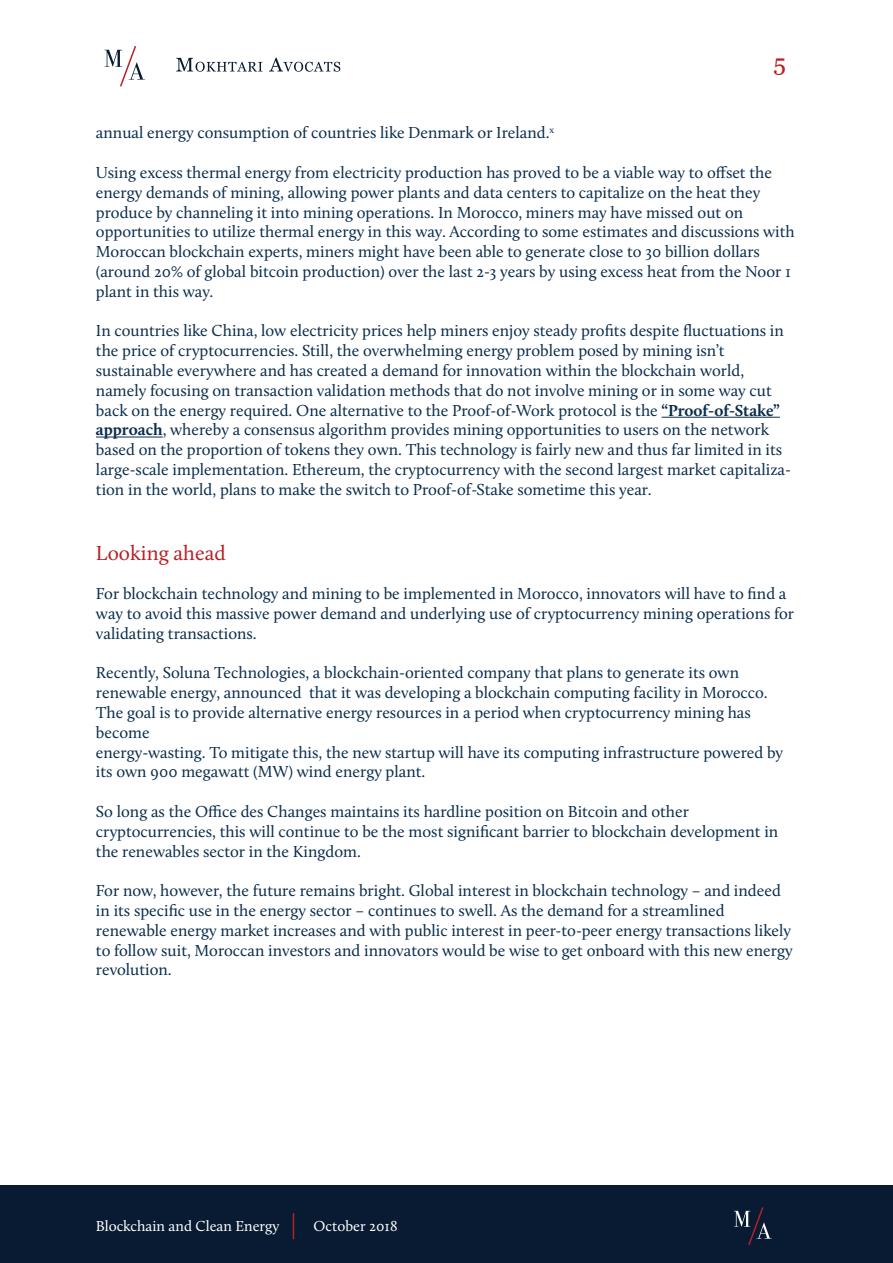
<style>
.page{position:relative;width:893px;height:1263px;background:#fff}
.page>*{position:absolute;margin:0;border:0;box-sizing:border-box;transform-origin:0 0}
.t1{font:23.55px "Georgia";color:#b62025}
.t2{font:21px "Calluna";color:#b62025}
.t3{font:16.5px/19.8px "Calluna";color:#0a2d4c}
.t4{font:15px "Calluna";color:#fff}
.s1{font-weight:700}
</style>
<div class="page">
<div style="left:0;top:1185px;width:893px;height:78px;background:#091b32"></div>
<svg style="left:176px;top:58px;width:86px;height:14px"></svg>
<svg style="left:269px;top:58px;width:71px;height:14px"></svg>
<svg style="left:104px;top:46px;width:41px;height:41px"></svg>
<hr style="left:662px;top:417px;width:118px;height:1px;background:#0a2d4c">
<hr style="left:96px;top:437px;width:67px;height:1px;background:#0a2d4c">
<svg style="left:293px;top:1213px;width:1px;height:26px"></svg>
<svg style="left:734px;top:1207px;width:38px;height:39px"></svg>
<h1 class="t1" style="left:773px;top:50px;width:14px">5</h1>
<p class="t3" style="left:96px;top:123px;width:460px">annual energy consumption of countries like Denmark or Ireland.<sup>x</sup></p>
<p class="t3" style="left:96px;top:162px;width:700px">Using excess thermal energy from electricity production has proved to be a viable way to offset the energy demands of mining, allowing power plants and data centers to capitalize on the heat they produce by channeling it into mining operations. In Morocco, miners may have missed out on opportunities to utilize thermal energy in this way. According to some estimates and discussions with Moroccan blockchain experts, miners might have been able to generate close to 30 billion dollars (around 20% of global bitcoin production) over the last 2-3 years by using excess heat from the Noor 1 plant in this way.</p>
<p class="t3" style="left:96px;top:321px;width:697px">In countries like China, low electricity prices help miners enjoy steady profits despite fluctuations in the price of cryptocurrencies. Still, the overwhelming energy problem posed by mining isn’t sustainable everywhere and has created a demand for innovation within the blockchain world, namely focusing on transaction validation methods that do not involve mining or in some way cut back on the energy required. One alternative to the Proof-of-Work protocol is the <span class="s1">“Proof-of-Stake” approach</span>, whereby a consensus algorithm provides mining opportunities to users on the network based on the proportion of tokens they own. This technology is fairly new and thus far limited in its large-scale implementation. Ethereum, the cryptocurrency with the second largest market capitaliza&shy;tion in the world, plans to make the switch to Proof-of-Stake sometime this year.</p>
<p class="t2" style="left:96px;top:540px;width:131px">Looking ahead</p>
<p class="t3" style="left:96px;top:584px;width:700px">For blockchain technology and mining to be implemented in Morocco, innovators will have to find a way to avoid this massive power demand and underlying use of cryptocurrency mining operations for validating transactions.</p>
<p class="t3" style="left:96px;top:663px;width:689px">Recently, Soluna Technologies, a blockchain-oriented company that plans to generate its own renewable energy, announced that it was developing a blockchain computing facility in Morocco.<br>The goal is to provide alternative energy resources in a period when cryptocurrency mining has become<br>energy-wasting. To mitigate this, the new startup will have its computing infrastructure powered by its own 900 megawatt (MW) wind energy plant.</p>
<p class="t3" style="left:96px;top:801px;width:684px">So long as the Office des Changes maintains its hardline position on Bitcoin and other cryptocurrencies, this will continue to be the most significant barrier to blockchain development in the renewables sector in the Kingdom.</p>
<p class="t3" style="left:96px;top:881px;width:698px">For now, however, the future remains bright. Global interest in blockchain technology – and indeed in its specific use in the energy sector – continues to swell. As the demand for a streamlined renewable energy market increases and with public interest in peer-to-peer energy transactions likely to follow suit, Moroccan investors and innovators would be wise to get onboard with this new energy revolution.</p>
<p class="t4" style="left:96px;top:1217px;width:185px">Blockchain and Clean Energy</p>
<p class="t4" style="left:314px;top:1217px;width:86px">October 2018</p>
</div>
